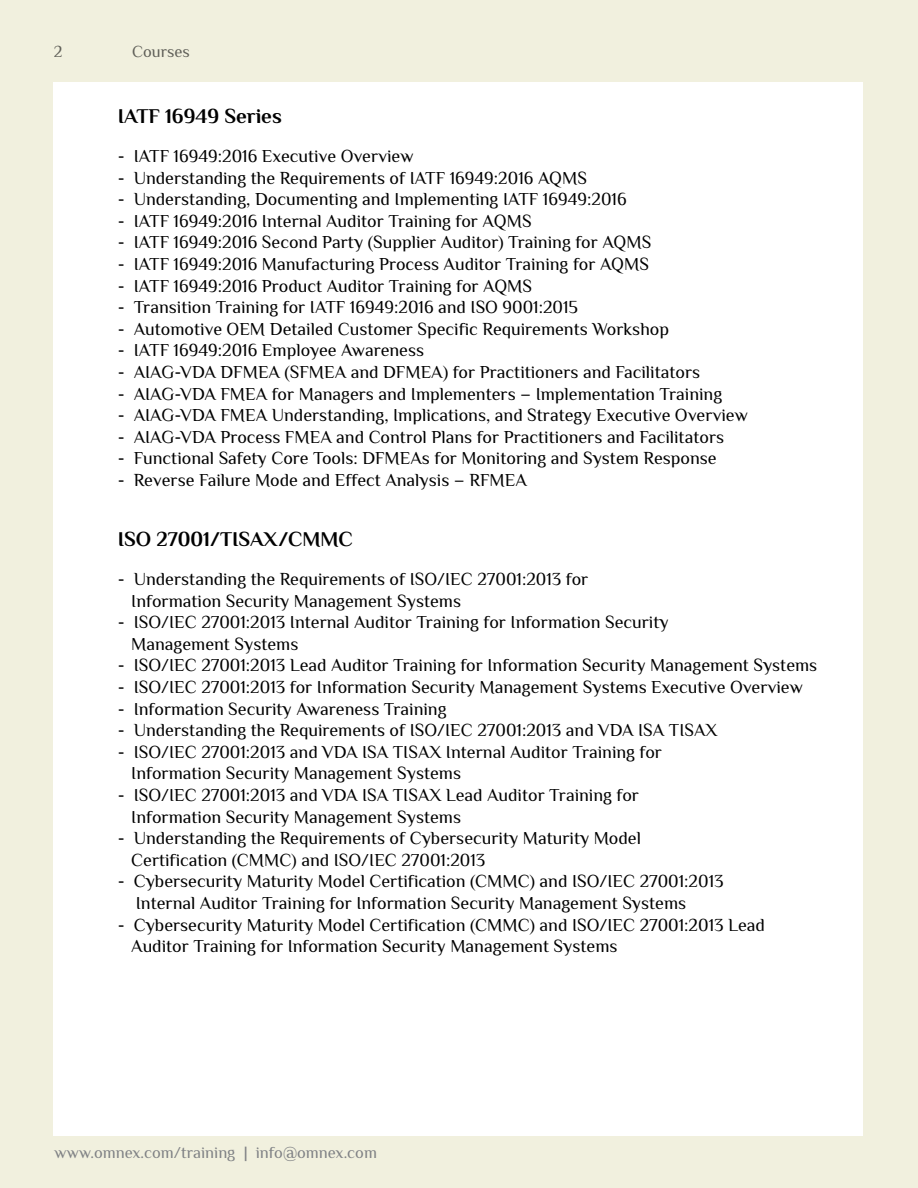
<style>
.page{position:relative;width:918px;height:1188px;background:#f1f0de}
.page>*{position:absolute;margin:0;border:0;box-sizing:border-box;transform-origin:0 0}
.t1{font:700 21px "El Messiri";color:#000}
.t2{font:18px/21.6px "El Messiri";color:#000}
.t3{font:16.5px "El Messiri";color:#808285}
.t4{font:16.5px "El Messiri";color:#000}
.s1{color:#808285}
</style>
<div class="page">
<div style="left:53px;top:82px;width:810px;height:1054px;background:#fff"></div>
<p class="t4" style="left:53px;top:40px;width:23px">2<span class="s1">2</span></p>
<p class="t4" style="left:132px;top:40px;width:59px">Courses</p>
<p class="t1" style="left:118px;top:103px;width:166px">IATF 16949 Series</p>
<p class="t2" style="left:118px;top:146px;width:298px">- IATF 16949:2016 Executive Overview</p>
<p class="t2" style="left:118px;top:168px;width:471px">- Understanding the Requirements of IATF 16949:2016 AQMS</p>
<p class="t2" style="left:118px;top:189px;width:511px">- Understanding, Documenting and Implementing IATF 16949:2016</p>
<p class="t2" style="left:118px;top:211px;width:415px">- IATF 16949:2016 Internal Auditor Training for AQMS</p>
<p class="t2" style="left:118px;top:233px;width:535px">- IATF 16949:2016 Second Party (Supplier Auditor) Training for AQMS</p>
<p class="t2" style="left:118px;top:254px;width:533px">- IATF 16949:2016 Manufacturing Process Auditor Training for AQMS</p>
<p class="t2" style="left:118px;top:276px;width:416px">- IATF 16949:2016 Product Auditor Training for AQMS</p>
<p class="t2" style="left:118px;top:297px;width:462px">- Transition Training for IATF 16949:2016 and ISO 9001:2015</p>
<p class="t2" style="left:118px;top:319px;width:553px">- Automotive OEM Detailed Customer Specific Requirements Workshop</p>
<p class="t2" style="left:118px;top:341px;width:308px">- IATF 16949:2016 Employee Awareness</p>
<p class="t2" style="left:118px;top:362px;width:584px">- AIAG-VDA DFMEA (SFMEA and DFMEA) for Practitioners and Facilitators</p>
<p class="t2" style="left:118px;top:384px;width:606px">- AIAG-VDA FMEA for Managers and Implementers – Implementation Training</p>
<p class="t2" style="left:118px;top:405px;width:632px">- AIAG-VDA FMEA Understanding, Implications, and Strategy Executive Overview</p>
<p class="t2" style="left:118px;top:427px;width:608px">- AIAG-VDA Process FMEA and Control Plans for Practitioners and Facilitators</p>
<p class="t2" style="left:118px;top:449px;width:600px">- Functional Safety Core Tools: DFMEAs for Monitoring and System Response</p>
<p class="t2" style="left:118px;top:470px;width:411px">- Reverse Failure Mode and Effect Analysis – RFMEA</p>
<p class="t1" style="left:118px;top:526px;width:237px">ISO 27001/TISAX/CMMC</p>
<p class="t2" style="left:131px;top:569px;width:459px;text-indent:-14px">- Understanding the Requirements of ISO/IEC 27001:2013 for<br>Information Security Management Systems</p>
<p class="t2" style="left:131px;top:612px;width:539px;text-indent:-14px">- ISO/IEC 27001:2013 Internal Auditor Training for Information Security<br>Management Systems</p>
<p class="t2" style="left:118px;top:656px;width:701px">- ISO/IEC 27001:2013 Lead Auditor Training for Information Security Management Systems</p>
<p class="t2" style="left:118px;top:677px;width:687px">- ISO/IEC 27001:2013 for Information Security Management Systems Executive Overview</p>
<p class="t2" style="left:118px;top:699px;width:330px">- Information Security Awareness Training</p>
<p class="t2" style="left:118px;top:720px;width:601px">- Understanding the Requirements of ISO/IEC 27001:2013 and VDA ISA TISAX</p>
<p class="t2" style="left:131px;top:742px;width:532px;text-indent:-14px">- ISO/IEC 27001:2013 and VDA ISA TISAX Internal Auditor Training for<br>Information Security Management Systems</p>
<p class="t2" style="left:131px;top:785px;width:509px;text-indent:-14px">- ISO/IEC 27001:2013 and VDA ISA TISAX Lead Auditor Training for<br>Information Security Management Systems</p>
<p class="t2" style="left:131px;top:828px;width:511px;text-indent:-14px">- Understanding the Requirements of Cybersecurity Maturity Model<br>Certification (CMMC) and ISO/IEC 27001:2013</p>
<p class="t2" style="left:136px;top:872px;width:589px;text-indent:-18px">- Cybersecurity Maturity Model Certification (CMMC) and ISO/IEC 27001:2013<br>Internal Auditor Training for Information Security Management Systems</p>
<p class="t2" style="left:131px;top:915px;width:635px;text-indent:-14px">- Cybersecurity Maturity Model Certification (CMMC) and ISO/IEC 27001:2013 Lead<br>Auditor Training for Information Security Management Systems</p>
<p class="t3" style="left:54px;top:1141px;width:324px">www.omnex.com/training | info@omnex.com</p>
</div>
